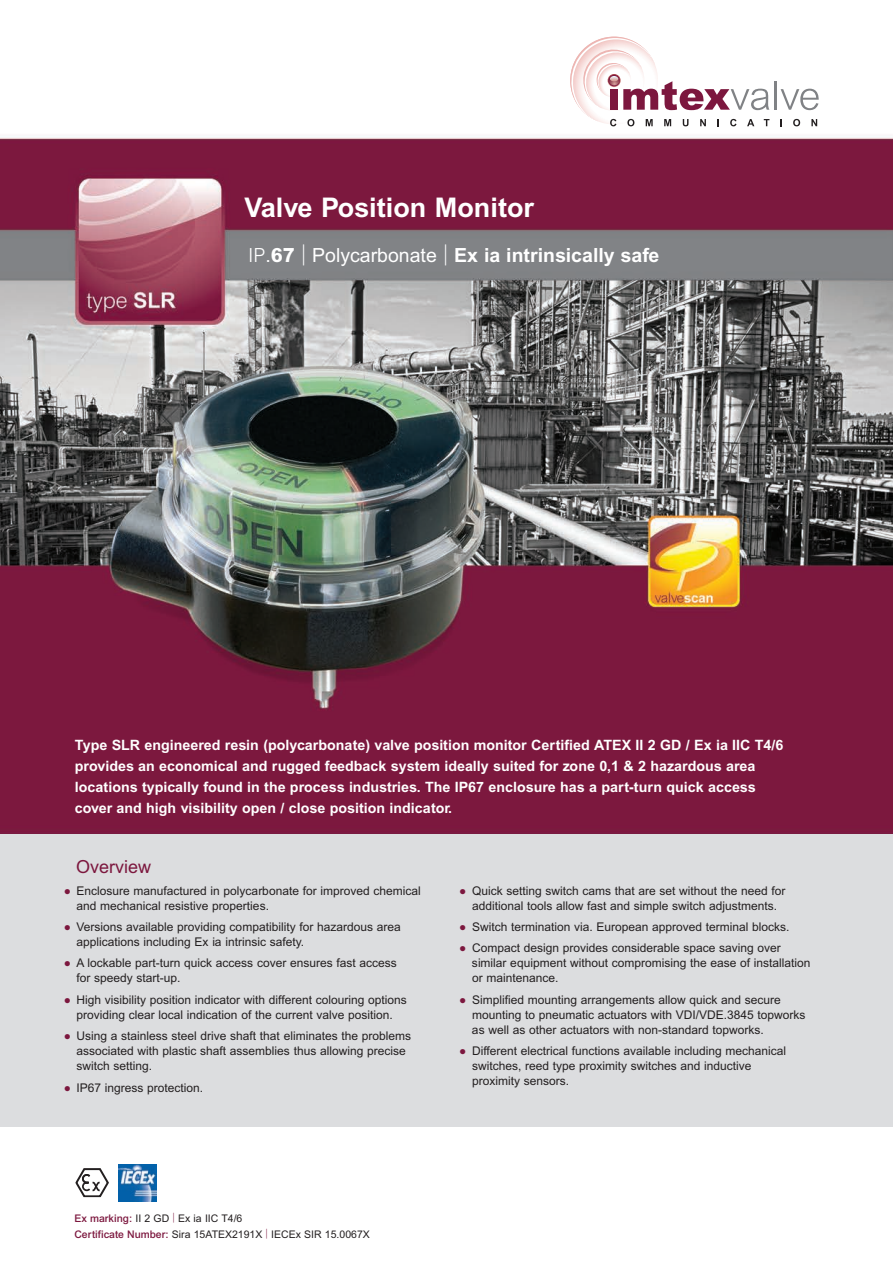
<style>
.page{position:relative;width:893px;height:1263px;background:#fff}
.page>*{position:absolute;margin:0;border:0;box-sizing:border-box;transform-origin:0 0}
.t1{font:700 27.15px "Arial";color:#fff}
.t2{font:700 19.5px "Arial";color:#fff}
.t3{font:18px "Arial";color:#7c173e}
.t4{font:700 14.25px/21px "Arial";color:#fff}
.t5{font:12px/15px "Arial";color:#231f20}
.t6{font:10.5px/16.2px "Arial";color:#231f20}
.s1{font-weight:300}
.s2{font-weight:400}
.s3{font-weight:800}
.s4{font-family:"Museo Sans Rounded 100";font-weight:400;font-size:22.5px}
.s5{color:#7c173e}
.s6{font-weight:500;color:#7c173e}
.s7{font-family:"Museo Sans Rounded 100";color:#7c173e}
</style>
<div class="page">
<img style="left:0;top:36px;width:893px;height:1166px">
<img style="left:119px;top:1164px;width:37px;height:38px">
<svg style="left:75px;top:1167px;width:34px;height:30px"></svg>
<hr style="left:774px;top:81px;width:3px;height:29px;background:#808285">
<svg style="left:781px;top:89px;width:38px;height:21px"></svg>
<svg style="left:570px;top:37px;width:199px;height:92px"></svg>
<svg style="left:780px;top:119px;width:2px;height:7px"></svg>
<svg style="left:793px;top:119px;width:7px;height:7px"></svg>
<svg style="left:811px;top:119px;width:6px;height:7px"></svg>
<div style="left:0;top:834px;width:893px;height:293px;background:#dcdddf"></div>
<h1 class="t1" style="left:244px;top:197px;width:291px">Valve Position Monitor</h1>
<h2 class="t2" style="left:248px;top:248px;width:413px"><span class="s1">IP</span><span class="s2">.</span><span class="s3">67</span> <span class="s4">|</span> <span class="s2">Polycarbonate</span> <span class="s4">|</span> Ex ia intrinsically safe</h2>
<p class="t4" style="left:75px;top:735px;width:710px">Type SLR engineered resin (polycarbonate) valve position monitor Certified ATEX II 2 GD / Ex ia IIC T4/6 provides an economical and rugged feedback system ideally suited for zone 0,1 &amp; 2 hazardous area locations typically found in the process industries. The IP67 enclosure has a part-turn quick access cover and high visibility open / close position indicator.</p>
<h3 class="t3" style="left:76px;top:856px;width:77px">Overview</h3>
<p class="t5" style="left:77px;top:883px;width:346px;text-indent:-13px"><span class="s5">●</span> Enclosure manufactured in polycarbonate for improved chemical and mechanical resistive properties.</p>
<p class="t5" style="left:77px;top:919px;width:326px;text-indent:-13px"><span class="s5">●</span> Versions available providing compatibility for hazardous area applications including Ex ia intrinsic safety.</p>
<p class="t5" style="left:77px;top:956px;width:322px;text-indent:-13px"><span class="s5">●</span> A lockable part-turn quick access cover ensures fast access for speedy start-up.</p>
<p class="t5" style="left:64px;top:992px;width:345px;text-align:center"><span class="s5">●</span> High visibility position indicator with different colouring options providing clear local indication of the current valve position.</p>
<p class="t5" style="left:77px;top:1028px;width:336px;text-indent:-13px"><span class="s5">●</span> Using a stainless steel drive shaft that eliminates the problems associated with plastic shaft assemblies thus allowing precise switch setting.</p>
<p class="t5" style="left:64px;top:1080px;width:141px"><span class="s5">●</span> IP67 ingress protection.</p>
<p class="t5" style="left:459px;top:883px;width:328px;text-align:center"><span class="s5">●</span> Quick setting switch cams that are set without the need for additional tools allow fast and simple switch adjustments.</p>
<p class="t5" style="left:459px;top:919px;width:332px"><span class="s5">●</span> Switch termination via. European approved terminal blocks.</p>
<p class="t5" style="left:472px;top:941px;width:340px;text-indent:-13px"><span class="s5">●</span> Compact design provides considerable space saving over similar equipment without compromising the ease of installation or maintenance.</p>
<p class="t5" style="left:472px;top:992px;width:335px;text-indent:-13px"><span class="s5">●</span> Simplified mounting arrangements allow quick and secure mounting to pneumatic actuators with VDI/VDE.3845 topworks as well as other actuators with non-standard topworks.</p>
<p class="t5" style="left:472px;top:1043px;width:316px;text-indent:-13px"><span class="s5">●</span> Different electrical functions available including mechanical switches, reed type proximity switches and inductive proximity sensors.</p>
<p class="t6" style="left:74px;top:1210px;width:297px"><span class="s6">Ex marking:</span> II 2 GD <span class="s7">|</span> Ex ia IIC T4/6<br><span class="s6">Certificate Number:</span> Sira 15ATEX2191X <span class="s7">|</span> IECEx SIR 15.0067X</p>
</div>
